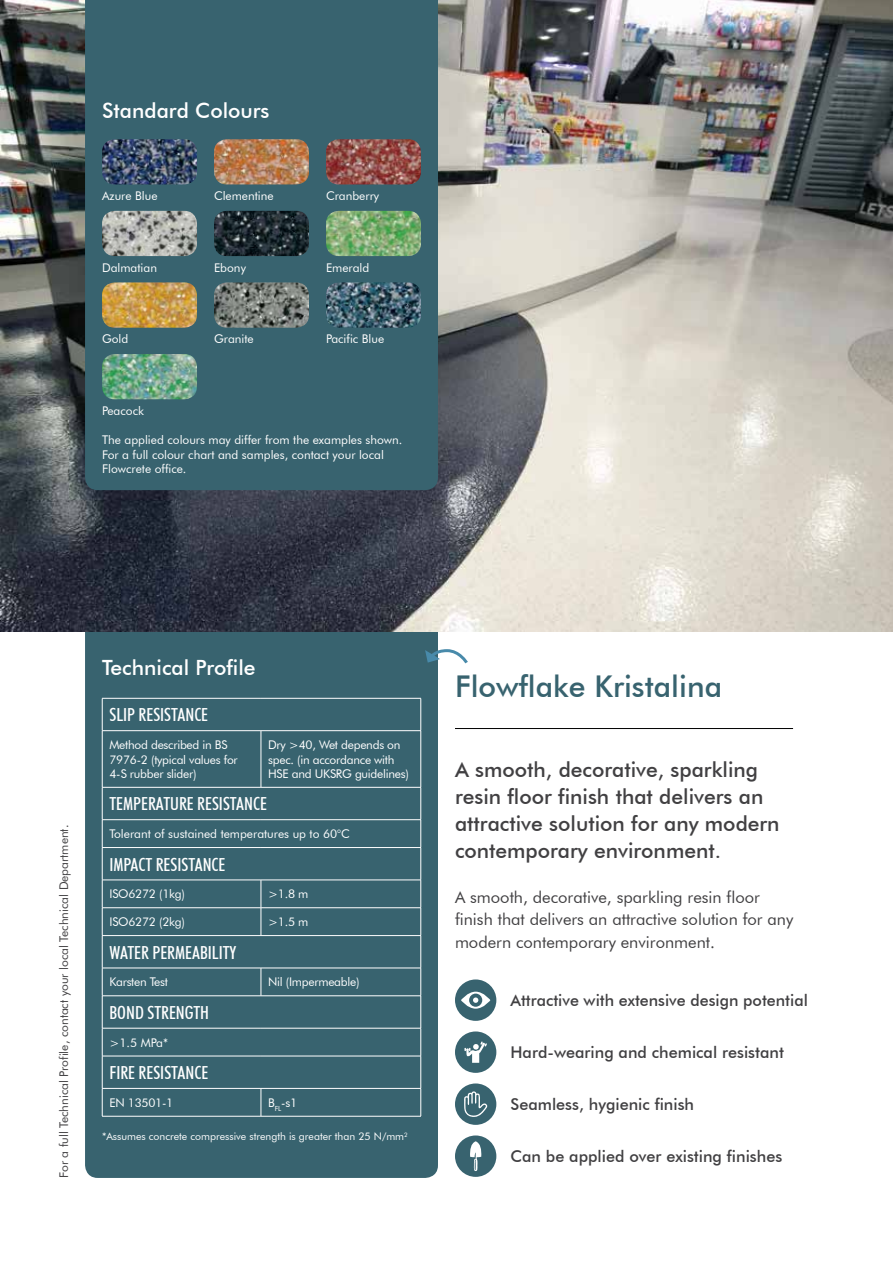
<style>
.page{position:relative;width:893px;height:1263px;background:#fff}
.page>*{position:absolute;margin:0;border:0;box-sizing:border-box;transform-origin:0 0}
.t1{font:500 30px "Futura BT";color:#38636f}
.t2{font:500 21px/27px "Futura BT";color:#414042}
.t3{font:500 21px "Futura BT";color:#fff}
.t4{font:500 condensed 18px "Futura BT";color:#fff}
.t5{font:16.5px/22.5px "Futura BT";color:#414042}
.t6{font:500 16.2px "Futura BT";color:#414042}
.t7{font:12px/14.4px "Futura BT";color:#fff}
.t8{font:12px/14.4px "Futura BT";letter-spacing:-.02em;color:#fff}
.t9{font:12px "Futura BT";color:#414042}
.t10{font:10.5px "Futura BT";color:#fff}
</style>
<div class="page">
<hr style="left:455px;top:728px;width:338px;height:1px;background:#000">
<div style="left:85px;top:631px;width:353px;height:547px;background:#38636f"></div>
<hr style="left:102px;top:698px;width:1px;height:32px;background:#fff">
<hr style="left:421px;top:698px;width:1px;height:32px;background:#fff">
<hr style="left:102px;top:787px;width:1px;height:32px;background:#fff">
<hr style="left:421px;top:787px;width:1px;height:32px;background:#fff">
<hr style="left:102px;top:848px;width:1px;height:32px;background:#fff">
<hr style="left:421px;top:848px;width:1px;height:32px;background:#fff">
<hr style="left:102px;top:936px;width:1px;height:32px;background:#fff">
<hr style="left:421px;top:936px;width:1px;height:32px;background:#fff">
<hr style="left:102px;top:996px;width:1px;height:32px;background:#fff">
<hr style="left:421px;top:996px;width:1px;height:32px;background:#fff">
<hr style="left:102px;top:1056px;width:1px;height:32px;background:#fff">
<hr style="left:421px;top:1056px;width:1px;height:32px;background:#fff">
<svg style="left:102px;top:820px;width:1px;height:27px"></svg>
<svg style="left:421px;top:820px;width:1px;height:27px"></svg>
<hr style="left:102px;top:847px;width:159px;height:1px;background:#fff">
<hr style="left:261px;top:847px;width:160px;height:1px;background:#fff">
<hr style="left:102px;top:935px;width:159px;height:1px;background:#fff">
<hr style="left:261px;top:935px;width:160px;height:1px;background:#fff">
<svg style="left:102px;top:1029px;width:1px;height:27px"></svg>
<svg style="left:421px;top:1028px;width:1px;height:28px"></svg>
<hr style="left:102px;top:1056px;width:159px;height:1px;background:#fff">
<hr style="left:261px;top:1056px;width:160px;height:1px;background:#fff">
<svg style="left:102px;top:881px;width:1px;height:54px"></svg>
<svg style="left:261px;top:881px;width:1px;height:54px"></svg>
<svg style="left:421px;top:880px;width:1px;height:55px"></svg>
<svg style="left:102px;top:969px;width:1px;height:26px"></svg>
<svg style="left:261px;top:969px;width:1px;height:26px"></svg>
<svg style="left:421px;top:968px;width:1px;height:27px"></svg>
<svg style="left:102px;top:1089px;width:1px;height:27px"></svg>
<svg style="left:261px;top:1089px;width:1px;height:27px"></svg>
<svg style="left:421px;top:1088px;width:1px;height:28px"></svg>
<hr style="left:102px;top:698px;width:159px;height:1px;background:#fff">
<hr style="left:261px;top:698px;width:160px;height:1px;background:#fff">
<hr style="left:102px;top:787px;width:159px;height:1px;background:#fff">
<hr style="left:261px;top:787px;width:160px;height:1px;background:#fff">
<hr style="left:102px;top:995px;width:159px;height:1px;background:#fff">
<hr style="left:261px;top:995px;width:160px;height:1px;background:#fff">
<hr style="left:102px;top:1116px;width:159px;height:1px;background:#fff">
<hr style="left:261px;top:1116px;width:160px;height:1px;background:#fff">
<hr style="left:102px;top:731px;width:1px;height:56px;background:#fff">
<hr style="left:261px;top:731px;width:1px;height:56px;background:#fff">
<hr style="left:421px;top:731px;width:1px;height:56px;background:#fff">
<hr style="left:102px;top:730px;width:159px;height:1px;background:#fff">
<hr style="left:261px;top:730px;width:160px;height:1px;background:#fff">
<hr style="left:102px;top:819px;width:159px;height:1px;background:#fff">
<hr style="left:261px;top:819px;width:160px;height:1px;background:#fff">
<hr style="left:102px;top:880px;width:159px;height:1px;background:#fff">
<hr style="left:261px;top:880px;width:160px;height:1px;background:#fff">
<hr style="left:102px;top:907px;width:159px;height:1px;background:#fff">
<hr style="left:261px;top:907px;width:160px;height:1px;background:#fff">
<hr style="left:102px;top:968px;width:159px;height:1px;background:#fff">
<hr style="left:261px;top:968px;width:160px;height:1px;background:#fff">
<hr style="left:102px;top:1028px;width:159px;height:1px;background:#fff">
<hr style="left:261px;top:1028px;width:160px;height:1px;background:#fff">
<hr style="left:102px;top:1088px;width:159px;height:1px;background:#fff">
<hr style="left:261px;top:1088px;width:160px;height:1px;background:#fff">
<svg style="left:425px;top:648px;width:43px;height:18px"></svg>
<img style="left:0;top:0;width:893px;height:631px">
<div style="left:85px;top:0;width:353px;height:490px;background:#38636f"></div>
<img style="left:102px;top:139px;width:95px;height:45px">
<img style="left:214px;top:139px;width:95px;height:45px">
<img style="left:326px;top:139px;width:95px;height:45px">
<img style="left:102px;top:211px;width:95px;height:45px">
<img style="left:214px;top:211px;width:95px;height:45px">
<img style="left:326px;top:211px;width:95px;height:45px">
<img style="left:102px;top:282px;width:95px;height:46px">
<img style="left:214px;top:282px;width:95px;height:46px">
<img style="left:326px;top:282px;width:95px;height:46px">
<img style="left:102px;top:354px;width:95px;height:45px">
<div style="left:455px;top:979px;width:41px;height:42px;background:#38636f;border-radius:50%"></div>
<svg style="left:461px;top:992px;width:29px;height:17px"></svg>
<div style="left:455px;top:1031px;width:41px;height:42px;background:#38636f;border-radius:50%"></div>
<svg style="left:464px;top:1041px;width:23px;height:22px"></svg>
<div style="left:455px;top:1083px;width:41px;height:42px;background:#38636f;border-radius:50%"></div>
<svg style="left:464px;top:1091px;width:23px;height:26px"></svg>
<div style="left:455px;top:1135px;width:41px;height:42px;background:#38636f;border-radius:50%"></div>
<svg style="left:470px;top:1141px;width:12px;height:30px"></svg>
<h2 class="t3" style="left:102px;top:98px;width:169px">Standard Colours</h2>
<p class="t7" style="left:102px;top:188px;width:57px">Azure Blue</p>
<p class="t7" style="left:214px;top:188px;width:61px">Clementine</p>
<p class="t7" style="left:326px;top:188px;width:55px">Cranberry</p>
<p class="t7" style="left:102px;top:260px;width:56px">Dalmatian</p>
<p class="t7" style="left:214px;top:260px;width:33px">Ebony</p>
<p class="t7" style="left:326px;top:260px;width:45px">Emerald</p>
<p class="t7" style="left:102px;top:332px;width:28px">Gold</p>
<p class="t7" style="left:214px;top:332px;width:41px">Granite</p>
<p class="t7" style="left:326px;top:332px;width:60px">Pacific Blue</p>
<p class="t7" style="left:102px;top:403px;width:43px">Peacock</p>
<p class="t7" style="left:102px;top:433px;width:302px">The applied colours may differ from the examples shown.<br>For a full colour chart and samples, contact your local<br>Flowcrete office.</p>
<p class="t9" style="left:56px;top:1178px;width:354px;rotate:-90deg">For a full Technical Profile, contact your local Technical Department.</p>
<h2 class="t3" style="left:102px;top:655px;width:155px">Technical Profile</h2>
<h3 class="t4" style="left:109px;top:704px;width:100px">SLIP RESISTANCE</h3>
<p class="t8" style="left:109px;top:737px;width:130px">Method described in BS<br>7976-2 (typical values for<br>4-S rubber slider)</p>
<p class="t8" style="left:268px;top:737px;width:142px">Dry &gt;40, Wet depends on spec. (in accordance with<br>HSE and UKSRG guidelines)</p>
<h3 class="t4" style="left:109px;top:793px;width:159px">TEMPERATURE RESISTANCE</h3>
<p class="t7" style="left:109px;top:827px;width:242px">Tolerant of sustained temperatures up to 60°C</p>
<h3 class="t4" style="left:109px;top:853px;width:117px">IMPACT RESISTANCE</h3>
<p class="t8" style="left:109px;top:887px;width:77px">ISO6272 (1kg)</p>
<p class="t7" style="left:268px;top:887px;width:42px">&gt;1.8 m</p>
<p class="t8" style="left:109px;top:915px;width:77px">ISO6272 (2kg)</p>
<p class="t7" style="left:268px;top:915px;width:42px">&gt;1.5 m</p>
<h3 class="t4" style="left:109px;top:941px;width:129px">WATER PERMEABILITY</h3>
<p class="t8" style="left:109px;top:975px;width:60px">Karsten Test</p>
<p class="t8" style="left:268px;top:975px;width:93px">Nil (Impermeable)</p>
<h3 class="t4" style="left:109px;top:1001px;width:101px">BOND STRENGTH</h3>
<p class="t7" style="left:109px;top:1035px;width:60px">&gt;1.5 MPa*</p>
<h3 class="t4" style="left:109px;top:1062px;width:100px">FIRE RESISTANCE</h3>
<p class="t7" style="left:109px;top:1095px;width:65px">EN 13501-1</p>
<p class="t7" style="left:268px;top:1095px;width:30px">B<sub>FL</sub>-s1</p>
<p class="t10" style="left:102px;top:1130px;width:307px">*Assumes concrete compressive strength is greater than 25 N/mm<sup>2</sup></p>
<h1 class="t1" style="left:455px;top:668px;width:269px">Flowflake Kristalina</h1>
<h2 class="t2" style="left:455px;top:755px;width:326px">A smooth, decorative, sparkling resin floor finish that delivers an attractive solution for any modern contemporary environment.</h2>
<h3 class="t5" style="left:455px;top:885px;width:340px">A smooth, decorative, sparkling resin floor finish that delivers an attractive solution for any modern contemporary environment.</h3>
<h3 class="t6" style="left:510px;top:991px;width:299px">Attractive with extensive design potential</h3>
<h3 class="t6" style="left:510px;top:1043px;width:275px">Hard-wearing and chemical resistant</h3>
<h3 class="t6" style="left:510px;top:1095px;width:185px">Seamless, hygienic finish</h3>
<h3 class="t6" style="left:510px;top:1147px;width:273px">Can be applied over existing finishes</h3>
</div>
